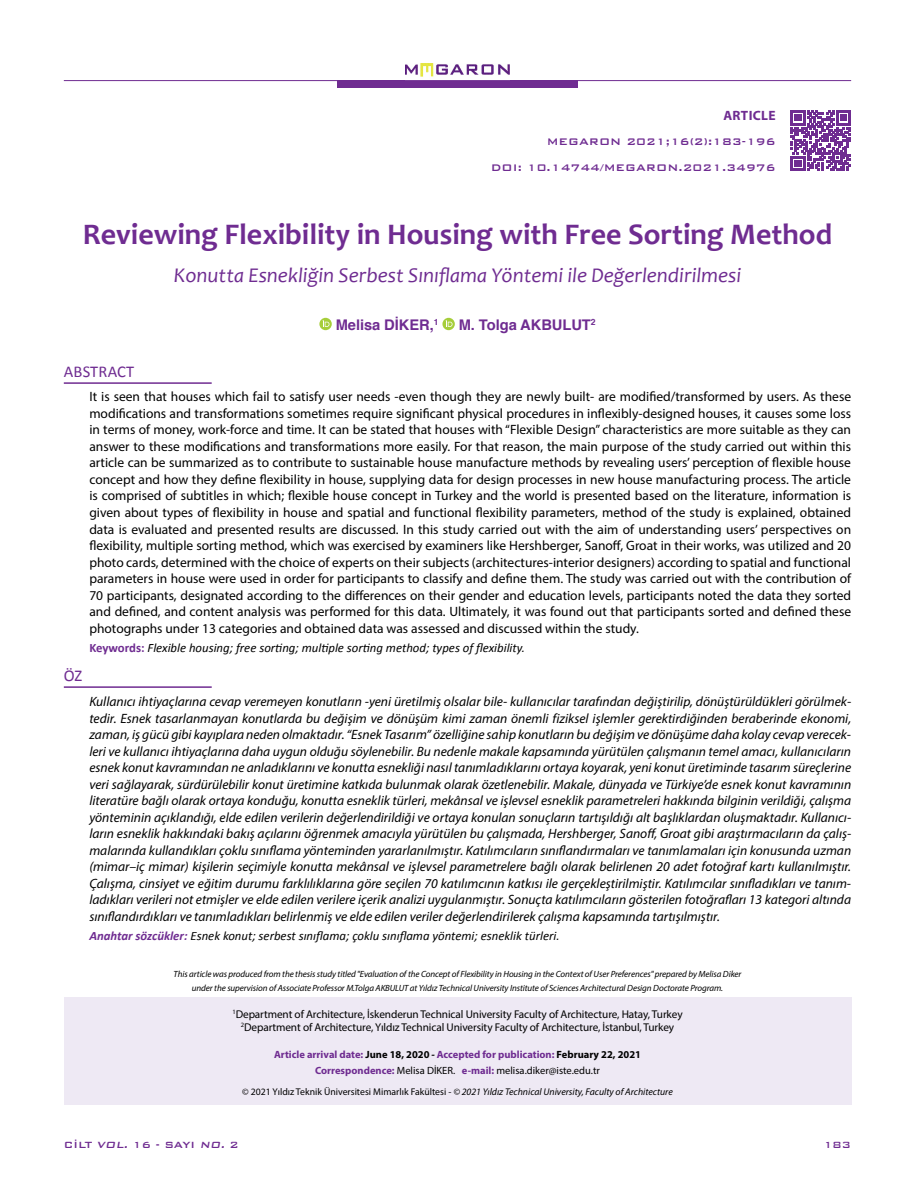
<style>
.page{position:relative;width:915px;height:1191px;background:#fff}
.page>*{position:absolute;margin:0;border:0;box-sizing:border-box;transform-origin:0 0}
.t1{font:700 30px "Candara";color:#6f2c91}
.t2{font:italic 21px "Candara";color:#6f2c91}
.t3{font:16.5px "Calibri";letter-spacing:.01em;color:#6f2c91}
.t4{font:700 14.7px "Helvetica";letter-spacing:-.005em;color:#6f2c91}
.t5{font:italic 13.5px/16.5px "Myriad Pro";color:#000;text-align:justify}
.t6{font:13.5px/16.5px "Myriad Pro";color:#000;text-align:justify}
.t7{font:700 13.5px "Myriad Pro";letter-spacing:.025em;color:#6f2c91}
.t8{font:italic 12.75px "Calibri";color:#000}
.t9{font:500 12.75px/25.5px "Bank Gothic";color:#6f2c91;text-align:right}
.t10{font:500 12px "Bank Gothic BT";color:#6f2c91}
.t11{font:11.25px/13.5px "Myriad Pro";letter-spacing:-.01em;color:#000;text-align:center}
.t12{font:700 10.5px/16.8px "Myriad Pro";color:#6f2c91;text-align:center}
.t13{font:italic 9.75px "Myriad Pro";color:#000}
.t14{font:italic 9px/13.5px "Myriad Pro";letter-spacing:-.01em;color:#000;text-align:center}
.s1{font-weight:700;font-style:normal;color:#6f2c91}
.s2{font-weight:700;color:#6f2c91}
.s3{color:#000}
.s4{font-style:italic;color:#000}
.s5{font-weight:400;color:#000}
.s6{font-style:normal}
.s7{font-style:italic}
</style>
<div class="page">
<div style="left:64px;top:997px;width:786px;height:108px;background:#eee9f4"></div>
<div style="left:337px;top:80px;width:240px;height:8px;background:#6f2c91"></div>
<img style="left:405px;top:64px;width:104px;height:13px">
<hr style="left:64px;top:80px;width:786px;height:1px;background:#6f2c91">
<div style="left:319px;top:318px;width:12px;height:12px;background:#a6ce3a;border-radius:50%"></div>
<svg style="left:322px;top:320px;width:7px;height:7px"></svg>
<svg style="left:442px;top:318px;width:12px;height:12px"></svg>
<svg style="left:445px;top:320px;width:7px;height:7px"></svg>
<hr style="left:64px;top:686px;width:148px;height:2px;background:#6f2c91">
<hr style="left:64px;top:382px;width:148px;height:2px;background:#6f2c91">
<svg style="left:790px;top:111px;width:60px;height:60px"></svg>
<p class="t7" style="left:723px;top:106px;width:54px">ARTICLE</p>
<p class="t9" style="left:490px;top:128px;width:286px">MEGARON 2021;16(2):183-196<br>DOI: 10.14744/MEGARON.2021.34976</p>
<h1 class="t1" style="left:83px;top:216px;width:750px">Reviewing Flexibility in Housing with Free Sorting Method</h1>
<h2 class="t2" style="left:174px;top:262px;width:568px">Konutta Esnekliğin Serbest Sınıflama Yöntemi ile Değerlendirilmesi</h2>
<p class="t4" style="left:335px;top:313px;width:104px">Melisa DİKER,<sup>1</sup></p>
<p class="t4" style="left:458px;top:313px;width:138px">M. Tolga AKBULUT<sup>2</sup></p>
<p class="t3" style="left:64px;top:361px;width:72px">ABSTRACT</p>
<p class="t6" style="left:89px;top:388px;width:763px">It is seen that houses which fail to satisfy user needs -even though they are newly built- are modified/transformed by users. As these modifications and transformations sometimes require significant physical procedures in inflexibly-designed houses, it causes some loss in terms of money, work-force and time. It can be stated that houses with “Flexible Design” characteristics are more suitable as they can answer to these modifications and transformations more easily. For that reason, the main purpose of the study carried out within this article can be summarized as to contribute to sustainable house manufacture methods by revealing users’ perception of flexible house concept and how they define flexibility in house, supplying data for design processes in new house manufacturing process. The article is comprised of subtitles in which; flexible house concept in Turkey and the world is presented based on the literature, information is given about types of flexibility in house and spatial and functional flexibility parameters, method of the study is explained, obtained data is evaluated and presented results are discussed. In this study carried out with the aim of understanding users’ perspectives on flexibility, multiple sorting method, which was exercised by examiners like Hershberger, Sanoff, Groat in their works, was utilized and 20 photo cards, determined with the choice of experts on their subjects (architectures-interior designers) according to spatial and functional parameters in house were used in order for participants to classify and define them. The study was carried out with the contribution of 70 participants, designated according to the differences on their gender and education levels, participants noted the data they sorted and defined, and content analysis was performed for this data. Ultimately, it was found out that participants sorted and defined these photographs under 13 categories and obtained data was assessed and discussed within the study.</p>
<p class="t8" style="left:89px;top:640px;width:437px"><span class="s1">Keywords:</span> Flexible housing; free sorting; multiple sorting method; types of flexibility.</p>
<p class="t3" style="left:64px;top:665px;width:20px">ÖZ</p>
<p class="t5" style="left:89px;top:693px;width:763px">Kullanıcı ihtiyaçlarına cevap veremeyen konutların -yeni üretilmiş olsalar bile- kullanıcılar tarafından değiştirilip, dönüştürüldükleri görülmek&shy;tedir. Esnek tasarlanmayan konutlarda bu değişim ve dönüşüm kimi zaman önemli fiziksel işlemler gerektirdiğinden beraberinde ekonomi, zaman, iş gücü gibi kayıplara neden olmaktadır. “Esnek Tasarım” özelliğine sahip konutların bu değişim ve dönüşüme daha kolay cevap verecek&shy;leri ve kullanıcı ihtiyaçlarına daha uygun olduğu söylenebilir. Bu nedenle makale kapsamında yürütülen çalışmanın temel amacı, kullanıcıların esnek konut kavramından ne anladıklarını ve konutta esnekliği nasıl tanımladıklarını ortaya koyarak, yeni konut üretiminde tasarım süreçlerine veri sağlayarak, sürdürülebilir konut üretimine katkıda bulunmak olarak özetlenebilir. Makale, dünyada ve Türkiye’de esnek konut kavramının literatüre bağlı olarak ortaya konduğu, konutta esneklik türleri, mekânsal ve işlevsel esneklik parametreleri hakkında bilginin verildiği, çalışma yönteminin açıklandığı, elde edilen verilerin değerlendirildiği ve ortaya konulan sonuçların tartışıldığı alt başlıklardan oluşmaktadır. Kullanıcı&shy;ların esneklik hakkındaki bakış açılarını öğrenmek amacıyla yürütülen bu çalışmada, Hershberger, Sanoff, Groat gibi araştırmacıların da çalış&shy;malarında kullandıkları çoklu sınıflama yönteminden yararlanılmıştır. Katılımcıların sınıflandırmaları ve tanımlamaları için konusunda uzman (mimar–iç mimar) kişilerin seçimiyle konutta mekânsal ve işlevsel parametrelere bağlı olarak belirlenen 20 adet fotoğraf kartı kullanılmıştır.<br>Çalışma, cinsiyet ve eğitim durumu farklılıklarına göre seçilen 70 katılımcının katkısı ile gerçekleştirilmiştir. Katılımcılar sınıfladıkları ve tanım&shy;ladıkları verileri not etmişler ve elde edilen verilere içerik analizi uygulanmıştır. Sonuçta katılımcıların gösterilen fotoğrafları 13 kategori altında sınıflandırdıkları ve tanımladıkları belirlenmiş ve elde edilen veriler değerlendirilerek çalışma kapsamında tartışılmıştır.</p>
<p class="t8" style="left:89px;top:928px;width:471px"><span class="s2">Anahtar sözcükler:</span> Esnek konut; serbest sınıflama; çoklu sınıflama yöntemi; esneklik türleri.</p>
<p class="t14" style="left:173px;top:967px;width:569px">This article was produced from the thesis study titled "Evaluation of the Concept of Flexibility in Housing in the Context of User Preferences" prepared by Melisa Diker under the supervision of Associate Professor M.Tolga AKBULUT at Yıldız Technical University Institute of Sciences Architectural Design Doctorate Program.</p>
<p class="t11" style="left:232px;top:1007px;width:451px"><sup>1</sup>Department of Architecture, İskenderun Technical University Faculty of Architecture, Hatay, Turkey<br><sup>2</sup>Department of Architecture, Yıldız Technical University Faculty of Architecture, İstanbul, Turkey</p>
<p class="t12" style="left:274px;top:1045px;width:368px">Article arrival date: <span class="s3">June 18, 2020</span> <span class="s4">-</span> Accepted for publication: <span class="s3">February 22, 2021<br></span>Correspondence: <span class="s5">Melisa DİKER.</span> e-mail: <span class="s5">melisa.diker@iste.edu.tr</span></p>
<p class="t13" style="left:242px;top:1085px;width:432px"><span class="s6">© 2021 Yıldız Teknik Üniversitesi Mimarlık Fakültesi -</span> © 2021 Yıldız Technical University, Faculty of Architecture</p>
<p class="t10" style="left:64px;top:1138px;width:176px">CİLT <span class="s7">VOL.</span> 16 - SAYI <span class="s7">NO.</span> 2</p>
<p class="t10" style="left:823px;top:1138px;width:29px">183</p>
</div>
